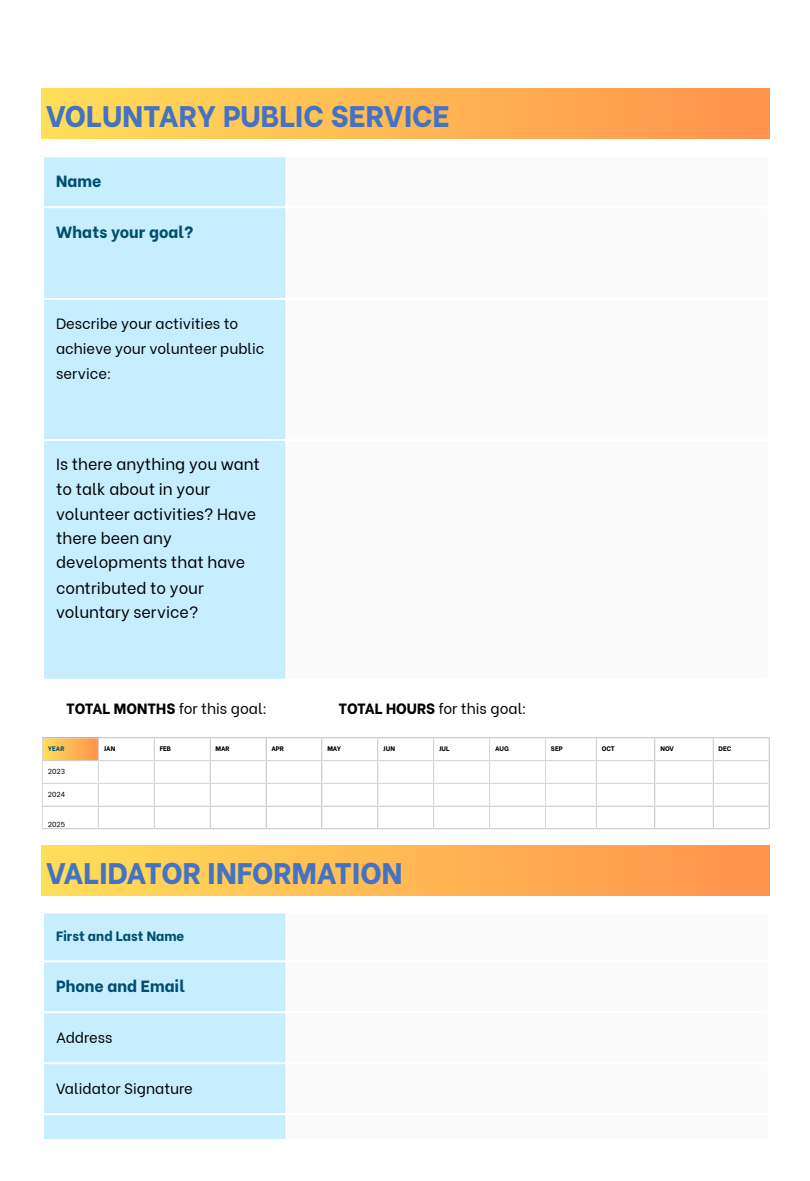
<style>
.page{position:relative;width:810px;height:1181px;background:#fff}
.page>*{position:absolute;margin:0;border:0;box-sizing:border-box;transform-origin:0 0}
.t1{font:800 29.7px "Be Vietnam";color:#4472c4}
.t2{font:16.2px/24.6px "Be Vietnam";color:#000}
.t3{font:800 16.2px "Be Vietnam";color:#014f70}
.t4{font:14.85px/24.8px "Be Vietnam";color:#000}
.t5{font:800 13.5px "Be Vietnam";color:#014f70}
.t6{font:7.2px "Be Vietnam";color:#000}
.t7{font:800 6.6px "Be Vietnam";color:#000}
.t8{font:800 6.6px "Be Vietnam";color:#014f70}
.s1{font-weight:800}
</style>
<div class="page">
<div style="left:42px;top:88px;width:728px;height:51px;background:linear-gradient(to right,#ffde59,#ff924d)"></div>
<div style="left:44px;top:157px;width:242px;height:521px;background:#c7eeff"></div>
<hr style="left:42px;top:206px;width:727px;height:2px;background:#fff">
<hr style="left:42px;top:298px;width:727px;height:2px;background:#fff">
<hr style="left:42px;top:439px;width:727px;height:2px;background:#fff">
<div style="left:42px;top:738px;width:56px;height:22px;background:linear-gradient(to right,#ffdf59,#ff954e)"></div>
<hr style="left:42px;top:738px;width:1px;height:90px;background:#dbdbdb">
<hr style="left:98px;top:738px;width:1px;height:90px;background:#dbdbdb">
<hr style="left:154px;top:738px;width:1px;height:90px;background:#dbdbdb">
<hr style="left:210px;top:738px;width:1px;height:90px;background:#dbdbdb">
<hr style="left:266px;top:738px;width:1px;height:90px;background:#dbdbdb">
<hr style="left:321px;top:738px;width:1px;height:90px;background:#dbdbdb">
<hr style="left:377px;top:738px;width:1px;height:90px;background:#dbdbdb">
<hr style="left:433px;top:738px;width:1px;height:90px;background:#dbdbdb">
<hr style="left:489px;top:738px;width:1px;height:90px;background:#dbdbdb">
<hr style="left:545px;top:738px;width:1px;height:90px;background:#dbdbdb">
<hr style="left:596px;top:738px;width:1px;height:90px;background:#dbdbdb">
<hr style="left:654px;top:738px;width:1px;height:90px;background:#dbdbdb">
<hr style="left:713px;top:738px;width:1px;height:90px;background:#dbdbdb">
<hr style="left:769px;top:738px;width:1px;height:90px;background:#dbdbdb">
<hr style="left:42px;top:737px;width:727px;height:1px;background:#dbdbdb">
<hr style="left:42px;top:760px;width:727px;height:1px;background:#dbdbdb">
<hr style="left:42px;top:783px;width:727px;height:1px;background:#dbdbdb">
<hr style="left:42px;top:805px;width:727px;height:1px;background:#dbdbdb">
<hr style="left:42px;top:828px;width:727px;height:1px;background:#dbdbdb">
<div style="left:42px;top:845px;width:728px;height:50px;background:linear-gradient(to right,#ffde59,#ff924d)"></div>
<div style="left:44px;top:913px;width:242px;height:225px;background:#c7eeff"></div>
<hr style="left:42px;top:960px;width:727px;height:2px;background:#fff">
<hr style="left:42px;top:1011px;width:727px;height:2px;background:#fff">
<hr style="left:42px;top:1062px;width:727px;height:2px;background:#fff">
<hr style="left:42px;top:1113px;width:727px;height:2px;background:#fff">
<p class="t1" style="left:46px;top:91px;width:405px">VOLUNTARY PUBLIC SERVICE</p>
<p class="t3" style="left:56px;top:167px;width:47px">Name</p>
<p class="t3" style="left:56px;top:218px;width:139px">Whats your goal?</p>
<p class="t4" style="left:56px;top:310px;width:210px">Describe your activities to achieve your volunteer public service:</p>
<p class="t2" style="left:56px;top:450px;width:205px">Is there anything you want to talk about in your volunteer activities? Have there been any developments that have contributed to your voluntary service?</p>
<h1 class="t4" style="left:66px;top:695px;width:202px"><span class="s1">TOTAL MONTHS</span> for this goal:</h1>
<h1 class="t4" style="left:339px;top:695px;width:190px"><span class="s1">TOTAL HOURS</span> for this goal:</h1>
<p class="t8" style="left:48px;top:743px;width:18px">YEAR</p>
<p class="t7" style="left:104px;top:743px;width:13px">JAN</p>
<p class="t7" style="left:160px;top:743px;width:13px">FEB</p>
<p class="t7" style="left:216px;top:743px;width:16px">MAR</p>
<p class="t7" style="left:272px;top:743px;width:14px">APR</p>
<p class="t7" style="left:327px;top:743px;width:15px">MAY</p>
<p class="t7" style="left:383px;top:743px;width:13px">JUN</p>
<p class="t7" style="left:439px;top:743px;width:12px">JUL</p>
<p class="t7" style="left:495px;top:743px;width:15px">AUG</p>
<p class="t7" style="left:551px;top:743px;width:13px">SEP</p>
<p class="t7" style="left:602px;top:743px;width:15px">OCT</p>
<p class="t7" style="left:660px;top:743px;width:15px">NOV</p>
<p class="t7" style="left:719px;top:743px;width:14px">DEC</p>
<p class="t6" style="left:48px;top:765px;width:19px">2023</p>
<p class="t6" style="left:48px;top:788px;width:19px">2024</p>
<p class="t6" style="left:48px;top:818px;width:19px">2025</p>
<p class="t1" style="left:46px;top:848px;width:358px">VALIDATOR INFORMATION</p>
<p class="t5" style="left:56px;top:924px;width:130px">First and Last Name</p>
<p class="t3" style="left:56px;top:972px;width:131px">Phone and Email</p>
<p class="t4" style="left:56px;top:1023px;width:58px">Address</p>
<p class="t4" style="left:56px;top:1074px;width:138px">Validator Signature</p>
</div>
